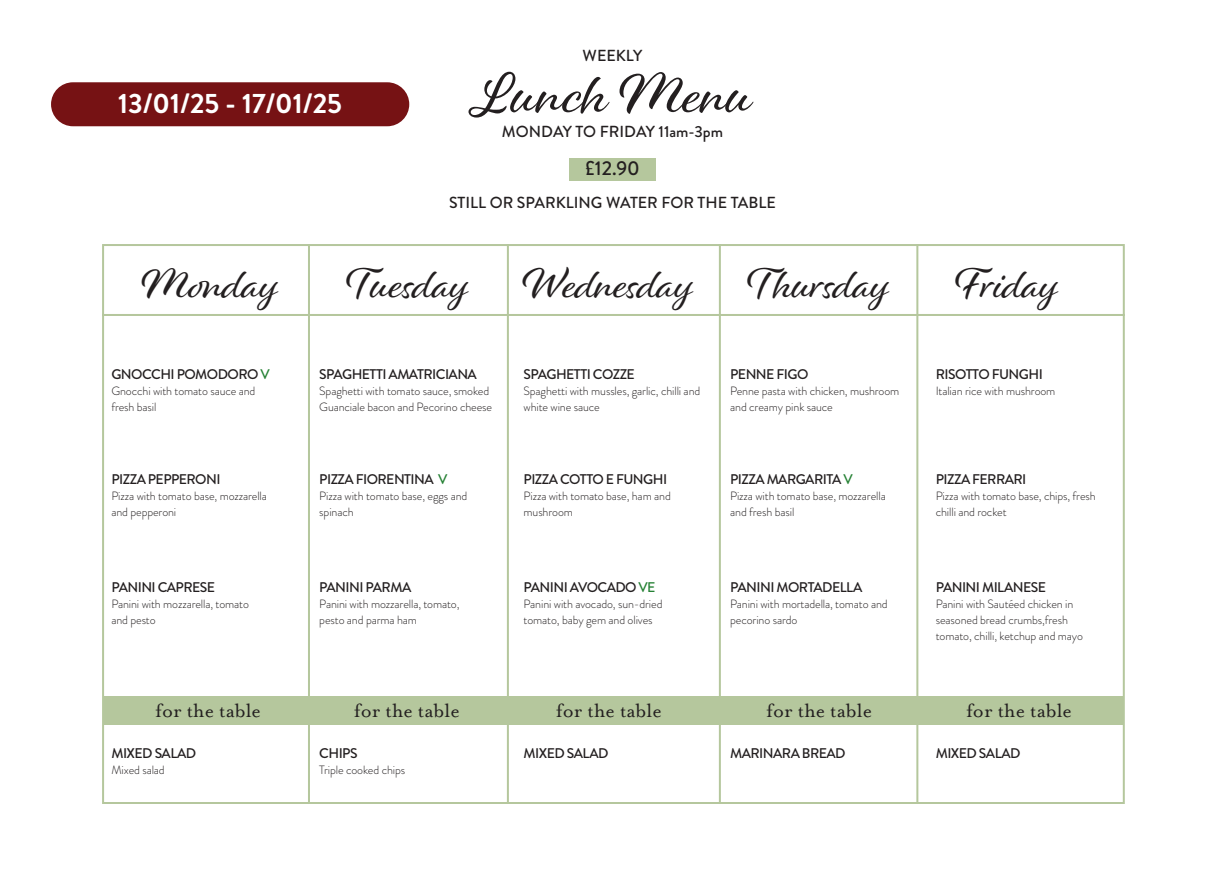
<style>
.page{position:relative;width:1225px;height:874px;background:#fff}
.page>*{position:absolute;margin:0;border:0;box-sizing:border-box;transform-origin:0 0}
.t1{font:60px "Alisha";color:#231f20}
.t2{font:44px "Alisha";color:#231f20}
.t3{font:700 28px "Brandon Grotesque";color:#fff}
.t4{font:22px "Mrs Eaves OT";color:#231f20}
.t5{font:500 20px "Brandon Grotesque";color:#231f20}
.t6{font:500 16px "Brandon Grotesque";color:#231f20}
.Name{font:500 14px "Brandon Grotesque";letter-spacing:-.04em;color:#231f20}
.description{font:300 12px/16px "Brandon Grotesque";letter-spacing:-.01em;color:#231f20}
.Name-2{font:300 12px/16px "Brandon Grotesque";letter-spacing:-.01em;color:#231f20}
.s1{color:#258134}
</style>
<div class="page">
<hr style="left:308px;top:244px;width:2px;height:559px;background:#b5c79d">
<hr style="left:507px;top:244px;width:2px;height:559px;background:#b5c79d">
<hr style="left:719px;top:244px;width:2px;height:559px;background:#b5c79d">
<hr style="left:916px;top:244px;width:2px;height:559px;background:#b5c79d">
<hr style="left:102px;top:314px;width:1022px;height:2px;background:#b5c79d">
<div style="left:103px;top:696px;width:205px;height:28px;background:#b5c79d"></div>
<div style="left:304px;top:696px;width:205px;height:28px;background:#b5c79d"></div>
<div style="left:508px;top:696px;width:211px;height:28px;background:#b5c79d"></div>
<div style="left:712px;top:696px;width:205px;height:28px;background:#b5c79d"></div>
<div style="left:918px;top:696px;width:205px;height:28px;background:#b5c79d"></div>
<div style="left:569px;top:158px;width:86px;height:22px;background:#b5c79d"></div>
<div style="left:52px;top:83px;width:356px;height:42px;background:#761214;border-radius:21px"></div>
<div style="left:51px;top:82px;width:358px;height:44px;border:2px solid #761214;border-radius:21px"></div>
<p class="t3" style="left:118px;top:83px;width:225px">13/01/25 - 17/01/25</p>
<p class="t6" style="left:582px;top:44px;width:61px">WEEKLY</p>
<p class="t1" style="left:472px;top:57px;width:282px">Lunch Menu</p>
<p class="t6" style="left:502px;top:121px;width:223px">MONDAY TO FRIDAY 11am-3pm</p>
<p class="t5" style="left:585px;top:155px;width:56px">£12.90</p>
<p class="t6" style="left:449px;top:192px;width:328px">STILL OR SPARKLING WATER FOR THE TABLE</p>
<p class="t2" style="left:142px;top:257px;width:139px">Monday</p>
<p class="t2" style="left:346px;top:257px;width:125px">Tuesday</p>
<p class="t2" style="left:523px;top:257px;width:173px">Wednesday</p>
<p class="t2" style="left:747px;top:257px;width:145px">Thursday</p>
<p class="t2" style="left:955px;top:257px;width:106px">Friday</p>
<p class="Name" style="left:111px;top:364px;width:160px">GNOCCHI POMODORO <span class="s1">V</span></p>
<p class="description" style="left:111px;top:382px;width:145px">Gnocchi with tomato sauce and fresh basil</p>
<p class="Name" style="left:111px;top:469px;width:111px">PIZZA PEPPERONI</p>
<p class="description" style="left:111px;top:487px;width:157px">Pizza with tomato base, mozzarella and pepperoni</p>
<p class="Name" style="left:111px;top:576px;width:105px">PANINI CAPRESE</p>
<p class="description" style="left:111px;top:595px;width:139px">Panini with mozzarella, tomato and pesto</p>
<p class="t4" style="left:155px;top:697px;width:107px">for the table</p>
<p class="Name" style="left:111px;top:742px;width:86px">MIXED SALAD</p>
<p class="description" style="left:111px;top:761px;width:55px">Mixed salad</p>
<p class="Name" style="left:319px;top:364px;width:159px">SPAGHETTI AMATRICIANA</p>
<p class="description" style="left:319px;top:382px;width:174px">Spaghetti with tomato sauce, smoked<br>Guanciale bacon and Pecorino cheese</p>
<p class="Name" style="left:319px;top:469px;width:130px">PIZZA FIORENTINA <span class="s1">V</span></p>
<p class="description" style="left:319px;top:487px;width:149px">Pizza with tomato base, eggs and spinach</p>
<p class="Name" style="left:319px;top:576px;width:93px">PANINI PARMA</p>
<p class="description" style="left:319px;top:595px;width:142px">Panini with mozzarella, tomato, pesto and parma ham</p>
<p class="Name" style="left:523px;top:364px;width:113px">SPAGHETTI COZZE</p>
<p class="description" style="left:523px;top:382px;width:178px">Spaghetti with mussles, garlic, chilli and white wine sauce</p>
<p class="Name" style="left:523px;top:469px;width:145px">PIZZA COTTO E FUNGHI</p>
<p class="description" style="left:523px;top:487px;width:149px">Pizza with tomato base, ham and mushroom</p>
<p class="Name" style="left:523px;top:576px;width:133px">PANINI AVOCADO <span class="s1">VE</span></p>
<p class="description" style="left:523px;top:595px;width:140px">Panini with avocado, sun-dried tomato, baby gem and olives</p>
<p class="Name" style="left:730px;top:364px;width:80px">PENNE FIGO</p>
<p class="description" style="left:730px;top:382px;width:171px">Penne pasta with chicken, mushroom and creamy pink sauce</p>
<p class="Name" style="left:730px;top:469px;width:124px">PIZZA MARGARITA <span class="s1">V</span></p>
<p class="Name-2" style="left:730px;top:487px;width:157px">Pizza with tomato base, mozzarella and fresh basil</p>
<p class="Name" style="left:730px;top:576px;width:134px">PANINI MORTADELLA</p>
<p class="Name-2" style="left:730px;top:595px;width:159px">Panini with mortadella, tomato and pecorino sardo</p>
<p class="Name" style="left:935px;top:364px;width:109px">RISOTTO FUNGHI</p>
<p class="description" style="left:935px;top:382px;width:121px">Italian rice with mushroom</p>
<p class="Name" style="left:935px;top:469px;width:92px">PIZZA FERRARI</p>
<p class="Name-2" style="left:935px;top:487px;width:161px">Pizza with tomato base, chips, fresh chilli and rocket</p>
<p class="Name" style="left:935px;top:576px;width:112px">PANINI MILANESE</p>
<p class="description" style="left:935px;top:595px;width:149px">Panini with Sautéed chicken in seasoned bread crumbs,fresh tomato, chilli, ketchup and mayo</p>
<p class="t4" style="left:354px;top:697px;width:107px">for the table</p>
<p class="t4" style="left:556px;top:697px;width:107px">for the table</p>
<p class="t4" style="left:766px;top:697px;width:107px">for the table</p>
<p class="t4" style="left:966px;top:697px;width:107px">for the table</p>
<p class="Name" style="left:319px;top:742px;width:40px">CHIPS</p>
<p class="description" style="left:319px;top:761px;width:87px">Triple cooked chips</p>
<p class="Name" style="left:523px;top:742px;width:86px">MIXED SALAD</p>
<p class="Name" style="left:730px;top:742px;width:117px">MARINARA BREAD</p>
<p class="Name" style="left:935px;top:742px;width:86px">MIXED SALAD</p>
</div>
